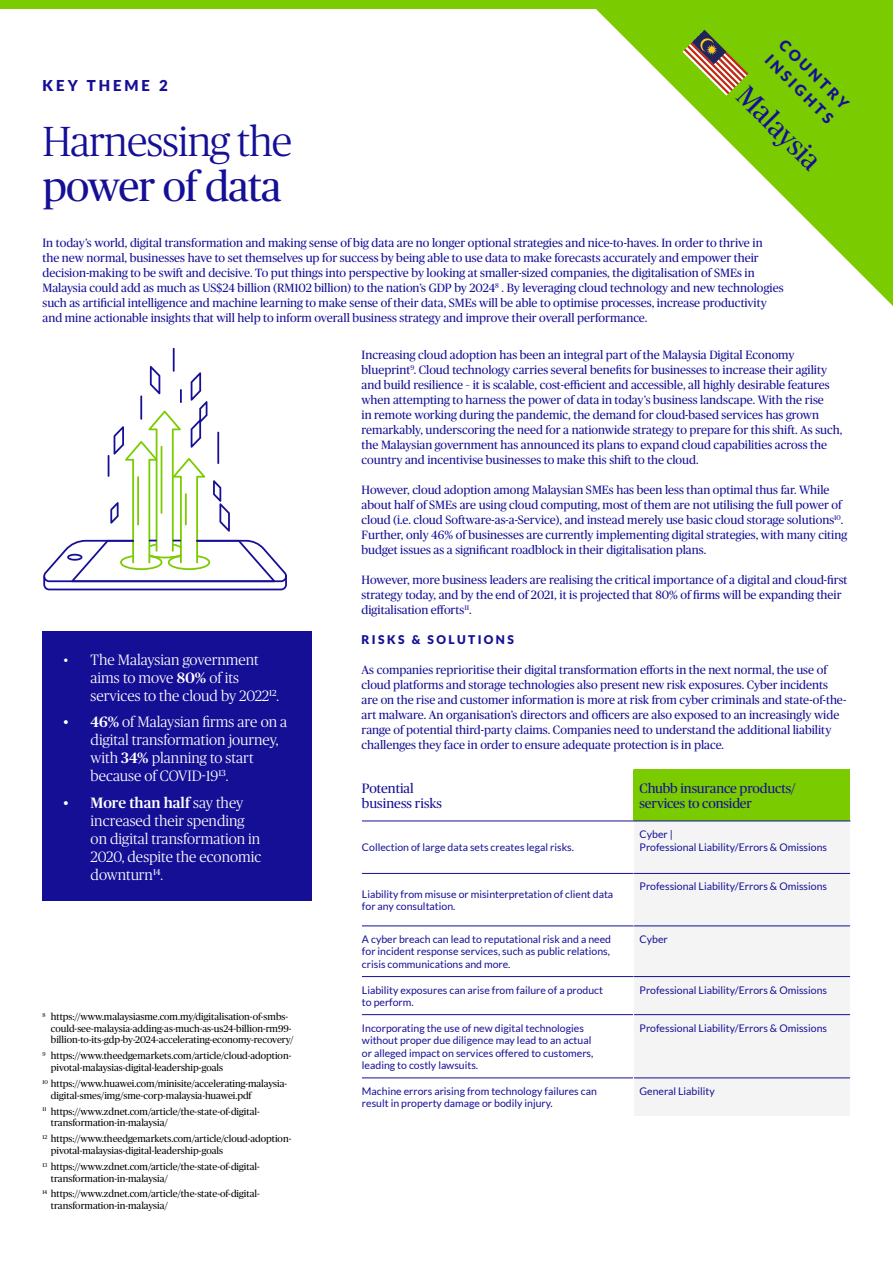
<style>
.page{position:relative;width:893px;height:1263px;background:#fff}
.page>*{position:absolute;margin:0;border:0;box-sizing:border-box;transform-origin:0 0}
.t1{font:300 42px "Chubb Publico";letter-spacing:-.02em;color:#150f96}
.t2{font:42px "Chubb Publico";letter-spacing:-.02em;color:#150f96}
.t3{font:28.5px "Chubb Publico";color:#150f96}
.t4{font:300 15px/18px "Chubb Publico";color:#fff}
.t5{font:900 15px/21px "Lato";letter-spacing:.2em;color:#150f96}
.t6{font:13.5px/15px "Chubb Publico";letter-spacing:-.01em;color:#150f96}
.t7{font:12px/15px "Chubb Publico";color:#150f96}
.t8{font:900 12px "Lato";letter-spacing:.2em;color:#150f96}
.t9{font:10.5px/12.6px "Lato";color:#150f96}
.t10{font:9.75px/11.7px "Chubb Publico";color:#000}
.s1{font-weight:500}
</style>
<div class="page">
<svg style="left:596px;top:0;width:297px;height:306px"></svg>
<div style="left:634px;top:770px;width:216px;height:51px;background:#7acb00"></div>
<div style="left:634px;top:822px;width:216px;height:294px;background:#f4f4f4"></div>
<hr style="left:362px;top:821px;width:272px;height:1px;background:#150f96">
<hr style="left:634px;top:821px;width:216px;height:1px;background:#150f96">
<hr style="left:362px;top:873px;width:272px;height:1px;background:#150f96">
<hr style="left:634px;top:873px;width:216px;height:1px;background:#150f96">
<hr style="left:362px;top:926px;width:272px;height:1px;background:#150f96">
<hr style="left:634px;top:926px;width:216px;height:1px;background:#150f96">
<hr style="left:362px;top:976px;width:272px;height:1px;background:#150f96">
<hr style="left:634px;top:976px;width:216px;height:1px;background:#150f96">
<hr style="left:362px;top:1014px;width:271px;height:1px;background:#150f96">
<hr style="left:634px;top:1014px;width:216px;height:1px;background:#150f96">
<hr style="left:362px;top:1078px;width:271px;height:1px;background:#150f96">
<hr style="left:634px;top:1078px;width:216px;height:1px;background:#150f96">
<div style="left:42px;top:631px;width:270px;height:270px;background:#150f96"></div>
<hr style="left:173px;top:348px;width:2px;height:24px;background:#150f96">
<svg style="left:43px;top:366px;width:244px;height:224px"></svg>
<div style="left:0;top:0;width:655px;height:9px;background:#7acb00"></div>
<svg style="left:682px;top:30px;width:66px;height:66px;background:#92a634"></svg>
<p class="t5" style="left:789px;top:34px;width:93px;rotate:45deg">COUNTRY<br>INSIGHTS</p>
<p class="t5" style="left:43px;top:75px;width:127px">KEY THEME 2</p>
<h1 class="t1" style="left:43px;top:112px;width:251px">Harnessing the</h1>
<h1 class="t2" style="left:43px;top:157px;width:241px">power of data</h1>
<p class="t7" style="left:43px;top:234px;width:743px">In today’s world, digital transformation and making sense of big data are no longer optional strategies and nice-to-haves. In order to thrive in<br>the new normal, businesses have to set themselves up for success by being able to use data to make forecasts accurately and empower their decision-making to be swift and decisive. To put things into perspective by looking at smaller-sized companies, the digitalisation of SMEs in Malaysia could add as much as US$24 billion (RM102 billion) to the nation’s GDP by 2024<sup>8</sup> . By leveraging cloud technology and new technologies such as artificial intelligence and machine learning to make sense of their data, SMEs will be able to optimise processes, increase productivity and mine actionable insights that will help to inform overall business strategy and improve their overall performance.</p>
<p class="t7" style="left:362px;top:347px;width:482px">Increasing cloud adoption has been an integral part of the Malaysia Digital Economy blueprint<sup>9</sup>. Cloud technology carries several benefits for businesses to increase their agility and build resilience – it is scalable, cost-efficient and accessible, all highly desirable features when attempting to harness the power of data in today’s business landscape. With the rise<br>in remote working during the pandemic, the demand for cloud-based services has grown remarkably, underscoring the need for a nationwide strategy to prepare for this shift. As such, the Malaysian government has announced its plans to expand cloud capabilities across the country and incentivise businesses to make this shift to the cloud.</p>
<p class="t7" style="left:362px;top:482px;width:487px">However, cloud adoption among Malaysian SMEs has been less than optimal thus far. While about half of SMEs are using cloud computing, most of them are not utilising the full power of cloud (i.e. cloud Software-as-a-Service), and instead merely use basic cloud storage solutions<sup>10</sup>.<br>Further, only 46% of businesses are currently implementing digital strategies, with many citing budget issues as a significant roadblock in their digitalisation plans.</p>
<p class="t7" style="left:362px;top:572px;width:487px">However, more business leaders are realising the critical importance of a digital and cloud-first strategy today, and by the end of 2021, it is projected that 80% of firms will be expanding their digitalisation efforts<sup>11</sup>.</p>
<p class="t8" style="left:362px;top:633px;width:154px">RISKS &amp; SOLUTIONS</p>
<p class="t7" style="left:362px;top:662px;width:486px">As companies reprioritise their digital transformation efforts in the next normal, the use of cloud platforms and storage technologies also present new risk exposures. Cyber incidents are on the rise and customer information is more at risk from cyber criminals and state-of-the&shy;art malware. An organisation’s directors and officers are also exposed to an increasingly wide range of potential third-party claims. Companies need to understand the additional liability challenges they face in order to ensure adequate protection is in place.</p>
<p class="t6" style="left:362px;top:780px;width:82px">Potential business risks</p>
<p class="t6" style="left:640px;top:780px;width:158px">Chubb insurance products/ services to consider</p>
<p class="t9" style="left:362px;top:841px;width:213px">Collection of large data sets creates legal risks.</p>
<h2 class="t3" style="left:756px;top:77px;width:107px;rotate:45deg">Malaysia</h2>
<p class="t4" style="left:91px;top:650px;width:190px;text-indent:-27px">• The Malaysian government aims to move <span class="s1">80%</span> of its services to the cloud by 2022<sup>12</sup>.</p>
<p class="t4" style="left:91px;top:712px;width:198px;text-indent:-27px"><span class="s1">• 46%</span> of Malaysian firms are on a digital transformation journey, with <span class="s1">34%</span> planning to start because of COVID-19<sup>13</sup>.</p>
<p class="t4" style="left:91px;top:793px;width:172px;text-indent:-27px"><span class="s1">• More than half</span> say they increased their spending on digital transformation in<br>2020, despite the economic downturn<sup>14</sup>.</p>
<p class="t9" style="left:640px;top:828px;width:189px">Cyber |<br>Professional Liability/Errors &amp; Omissions</p>
<p class="t10" style="left:51px;top:1010px;width:244px;text-indent:-9px"><sup>8</sup> https://www.malaysiasme.com.my/digitalisation-of-smbs&shy;could-see-malaysia-adding-as-much-as-us24-billion-rm99- billion-to-its-gdp-by-2024-accelerating-economy-recovery/</p>
<p class="t10" style="left:51px;top:1049px;width:242px;text-indent:-9px"><sup>9</sup> https://www.theedgemarkets.com/article/cloud-adoption&shy;pivotal-malaysias-digital-leadership-goals</p>
<p class="t10" style="left:51px;top:1077px;width:238px;text-indent:-9px"><sup>10</sup> https://www.huawei.com/minisite/accelerating-malaysia&shy;digital-smes/img/sme-corp-malaysia-huawei.pdf</p>
<p class="t10" style="left:51px;top:1105px;width:210px;text-indent:-9px"><sup>11</sup> https://www.zdnet.com/article/the-state-of-digital&shy;transformation-in-malaysia/</p>
<p class="t10" style="left:51px;top:1132px;width:242px;text-indent:-9px"><sup>12</sup> https://www.theedgemarkets.com/article/cloud-adoption&shy;pivotal-malaysias-digital-leadership-goals</p>
<p class="t10" style="left:51px;top:1160px;width:210px;text-indent:-9px"><sup>13</sup> https://www.zdnet.com/article/the-state-of-digital&shy;transformation-in-malaysia/</p>
<p class="t10" style="left:51px;top:1188px;width:210px;text-indent:-9px"><sup>14</sup> https://www.zdnet.com/article/the-state-of-digital&shy;transformation-in-malaysia/</p>
<p class="t9" style="left:362px;top:887px;width:253px">Liability from misuse or misinterpretation of client data for any consultation.</p>
<p class="t9" style="left:640px;top:880px;width:189px">Professional Liability/Errors &amp; Omissions</p>
<p class="t9" style="left:362px;top:933px;width:251px;text-align:justify">A cyber breach can lead to reputational risk and a need for incident response services, such as public relations, crisis communications and more.</p>
<p class="t9" style="left:640px;top:933px;width:30px">Cyber</p>
<p class="t9" style="left:362px;top:983px;width:243px">Liability exposures can arise from failure of a product to perform.</p>
<p class="t9" style="left:640px;top:983px;width:189px">Professional Liability/Errors &amp; Omissions</p>
<p class="t9" style="left:362px;top:1021px;width:233px">Incorporating the use of new digital technologies without proper due diligence may lead to an actual or alleged impact on services offered to customers, leading to costly lawsuits.</p>
<p class="t9" style="left:640px;top:1021px;width:189px">Professional Liability/Errors &amp; Omissions</p>
<p class="t9" style="left:362px;top:1085px;width:236px">Machine errors arising from technology failures can result in property damage or bodily injury.</p>
<p class="t9" style="left:640px;top:1085px;width:77px">General Liability</p>
</div>
